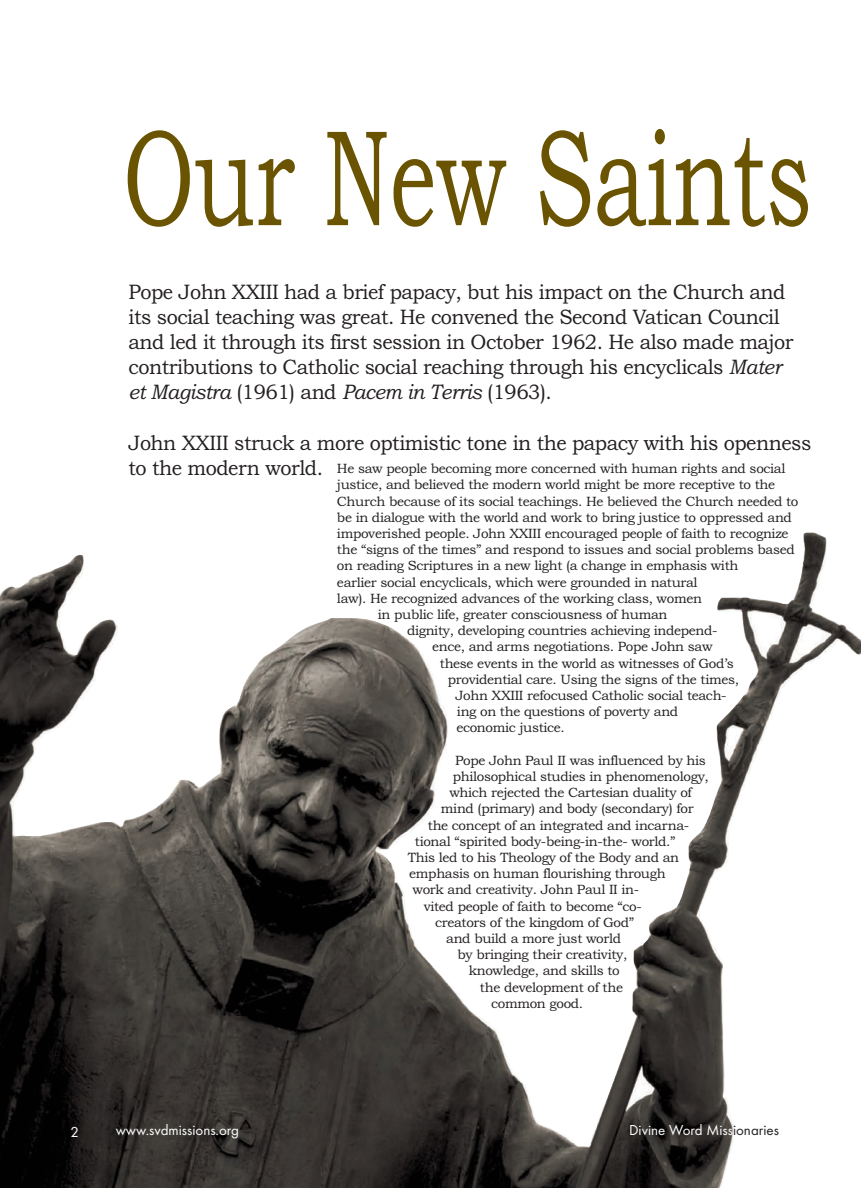
<style>
.page{position:relative;width:861px;height:1188px;background:#fff}
.page>*{position:absolute;margin:0;border:0;box-sizing:border-box;transform-origin:0 0}
.t1{font:136.95px "Bookman Old Style";color:#6a5401;scale:.65 1}
.t2{font:21px/25.2px "Bookman Old Style";letter-spacing:-.025em;color:#231f20;scale:.95 1}
.t3{font:15px "Futura T";color:#fff}
.t4{font:13.5px "Bookman Old Style";letter-spacing:-.025em;color:#231f20}
.s1{font-style:italic}
.s2{color:#231f20}
</style>
<div class="page">
<img style="left:0;top:533px;width:861px;height:655px">
<h1 class="t1" style="left:123px;top:98px;width:1062px">Our New Saints</h1>
<p class="t2" style="left:129px;top:279px;width:701px">Pope John XXIII had a brief papacy, but his impact on the Church and its social teaching was great. He convened the Second Vatican Council and led it through its first session in October 1962. He also made major contributions to Catholic social reaching through his encyclicals <span class="s1">Mater et Magistra</span> (1961) and <span class="s1">Pacem in Terris</span> (1963).</p>
<h2 class="t2" style="left:129px;top:430px;width:720px">John XXIII struck a more optimistic tone in the papacy with his openness to the modern world.</h2>
<p class="t4" style="left:337px;top:461px;width:450px">He saw people becoming more concerned with human rights and social</p>
<p class="t4" style="left:337px;top:477px;width:439px">justice, and believed the modern world might be more receptive to the</p>
<p class="t4" style="left:337px;top:493px;width:463px">Church because of its social teachings. He believed the Church needed to</p>
<p class="t4" style="left:337px;top:509px;width:456px">be in dialogue with the world and work to bring justice to oppressed and</p>
<p class="t4" style="left:337px;top:525px;width:453px">impoverished people. John XXIII encouraged people of faith to recognize</p>
<p class="t4" style="left:337px;top:542px;width:459px">the “signs of the times” and respond to issues and social problems based</p>
<p class="t4" style="left:337px;top:558px;width:403px">on reading Scriptures in a new light (a change in emphasis with</p>
<p class="t4" style="left:337px;top:574px;width:362px">earlier social encyclicals, which were grounded in natural</p>
<p class="t4" style="left:337px;top:590px;width:366px">law). He recognized advances of the working class, women</p>
<p class="t4" style="left:378px;top:606px;width:291px">in public life, greater consciousness of human</p>
<p class="t4" style="left:407px;top:623px;width:312px">dignity, developing countries achieving independ-</p>
<p class="t4" style="left:432px;top:639px;width:282px">ence, and arms negotiations. Pope John saw</p>
<p class="t4" style="left:440px;top:655px;width:295px">these events in the world as witnesses of God’s</p>
<p class="t4" style="left:448px;top:671px;width:293px">providential care. Using the signs of the times,</p>
<p class="t4" style="left:455px;top:687px;width:273px">John XXIII refocused Catholic social teach-</p>
<p class="t4" style="left:457px;top:704px;width:223px">ing on the questions of poverty and</p>
<p class="t4" style="left:456px;top:720px;width:110px">economic justice.</p>
<p class="t4" style="left:455px;top:752px;width:252px">Pope John Paul II was influenced by his</p>
<p class="t4" style="left:453px;top:768px;width:258px">philosophical studies in phenomenology,</p>
<p class="t4" style="left:449px;top:785px;width:244px">which rejected the Cartesian duality of</p>
<p class="t4" style="left:441px;top:801px;width:254px">mind (primary) and body (secondary) for</p>
<p class="t4" style="left:428px;top:817px;width:263px">the concept of an integrated and incarna-</p>
<p class="t4" style="left:415px;top:833px;width:262px">tional “spirited body-being-in-the- world.”</p>
<p class="t4" style="left:408px;top:849px;width:273px">This led to his Theology of the Body and an</p>
<p class="t4" style="left:409px;top:866px;width:258px">emphasis on human flourishing through</p>
<p class="t4" style="left:412px;top:882px;width:228px">work and creativity. John Paul II in-</p>
<p class="t4" style="left:424px;top:898px;width:219px">vited people of faith to become “co-</p>
<p class="t4" style="left:435px;top:914px;width:201px">creators of the kingdom of God”</p>
<p class="t4" style="left:446px;top:930px;width:176px">and build a more just world</p>
<p class="t4" style="left:457px;top:947px;width:171px">by bringing their creativity,</p>
<p class="t4" style="left:469px;top:963px;width:152px">knowledge, and skills to</p>
<p class="t4" style="left:480px;top:979px;width:145px">the development of the</p>
<p class="t4" style="left:491px;top:995px;width:94px">common good.</p>
<p class="t3" style="left:71px;top:1123px;width:10px">2</p>
<p class="t3" style="left:116px;top:1121px;width:125px">www.svdmissions.org</p>
<p class="t3" style="left:629px;top:1121px;width:151px">Divine Word Miss<span class="s2">ionaries</span></p>
</div>
